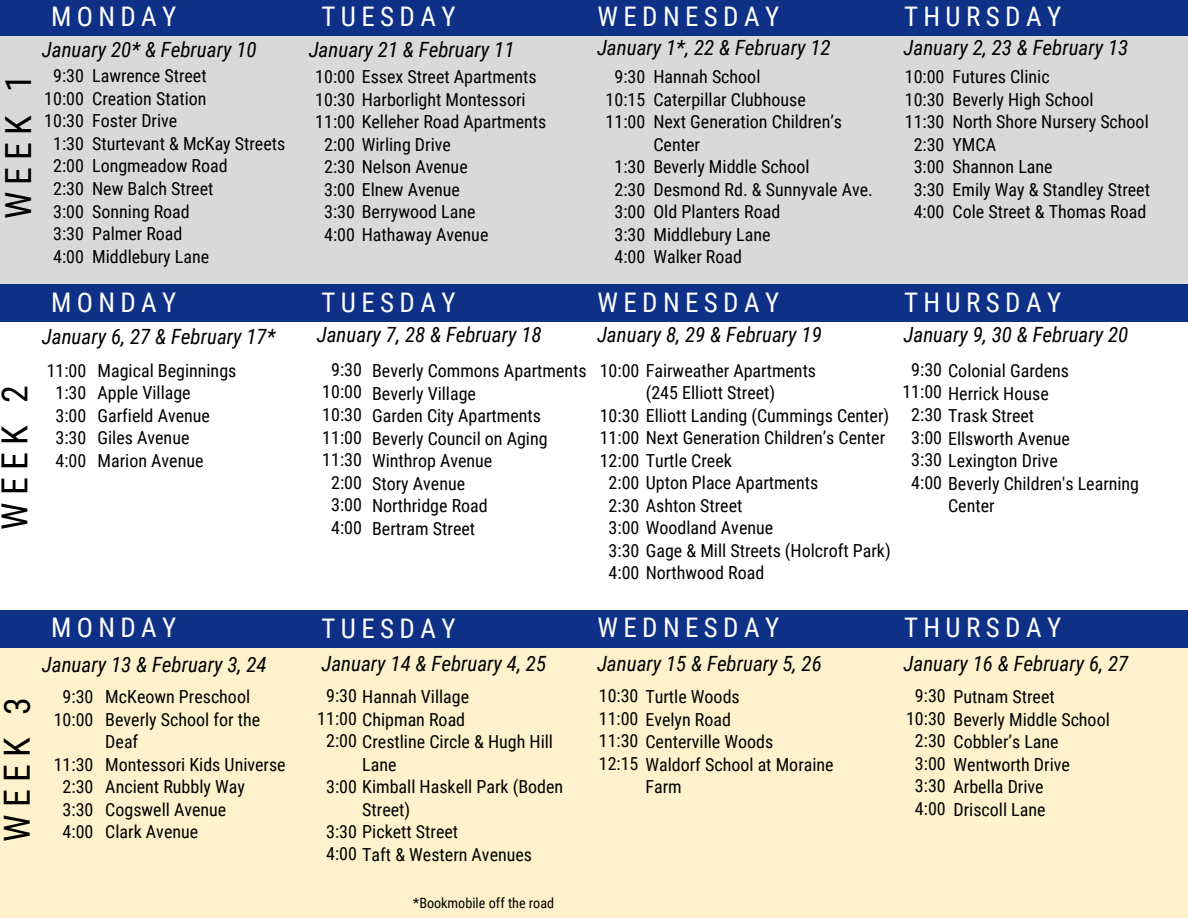
<style>
.page{position:relative;width:1188px;height:918px;background:#fff}
.page>*{position:absolute;margin:0;border:0;box-sizing:border-box;transform-origin:0 0}
.t1{font:36px "Roboto Condensed";letter-spacing:.2em;color:#000}
.t2{font:27px "Roboto Condensed";letter-spacing:.2em;color:#fff}
.t3{font:italic 21px "Roboto Condensed";color:#000}
.t4{font:18px/22.5px "Roboto Condensed";color:#000}
.t5{font:14.1px "Roboto Condensed";color:#000}
</style>
<div class="page">
<div style="left:0;top:0;width:1188px;height:293px;background:#d9d9d9"></div>
<div style="left:0;top:618px;width:1188px;height:300px;background:#fef2cc"></div>
<div style="left:0;top:0;width:1188px;height:36px;background:#0e3086"></div>
<div style="left:0;top:284px;width:1188px;height:38px;background:#0e3086"></div>
<div style="left:0;top:610px;width:1188px;height:38px;background:#0e3086"></div>
<h2 class="t1" style="left:-2px;top:219px;width:146px;rotate:-90deg">WEEK 1</h2>
<h2 class="t1" style="left:-6px;top:530px;width:146px;rotate:-90deg">WEEK 2</h2>
<h4 class="t2" style="left:51px;top:1px;width:127px">MONDAY</h4>
<h4 class="t2" style="left:321px;top:1px;width:136px">TUESDAY</h4>
<h4 class="t2" style="left:598px;top:1px;width:183px">WEDNESDAY</h4>
<h4 class="t2" style="left:904px;top:1px;width:159px">THURSDAY</h4>
<h4 class="t3" style="left:904px;top:36px;width:226px">January 2, 23 &amp; February 13</h4>
<h3 class="t3" style="left:42px;top:38px;width:216px">January 20* &amp; February 10</h3>
<h4 class="t3" style="left:309px;top:38px;width:207px">January 21 &amp; February 11</h4>
<h4 class="t3" style="left:597px;top:36px;width:235px">January 1*, 22 &amp; February 12</h4>
<h3 class="t4" style="left:44px;top:65px;width:41px;text-align:center">9:30<br>10:00<br>10:30<br>1:30<br>2:00<br>2:30<br>3:00<br>3:30<br>4:00</h3>
<h4 class="t4" style="left:92px;top:65px;width:195px">Lawrence Street<br>Creation Station<br>Foster Drive<br>Sturtevant &amp; McKay Streets<br>Longmeadow Road<br>New Balch Street<br>Sonning Road<br>Palmer Road<br>Middlebury Lane</h4>
<h4 class="t4" style="left:606px;top:66px;width:238px;text-indent:9px">9:30 Hannah School<br>10:15 Caterpillar Clubhouse<br>11:00 Next Generation Children’s</h4>
<h4 class="t4" style="left:315px;top:66px;width:223px">10:00 Essex Street Apartments</h4>
<h4 class="t4" style="left:315px;top:88px;width:212px">10:30 Harborlight Montessori</h4>
<h4 class="t4" style="left:315px;top:111px;width:233px">11:00 Kelleher Road Apartments</h4>
<h4 class="t4" style="left:324px;top:133px;width:128px">2:00 Wirling Drive</h4>
<h4 class="t4" style="left:324px;top:156px;width:145px">2:30 Nelson Avenue</h4>
<h4 class="t4" style="left:324px;top:178px;width:137px">3:00 Elnew Avenue</h4>
<h4 class="t4" style="left:324px;top:201px;width:153px">3:30 Berrywood Lane</h4>
<h4 class="t4" style="left:324px;top:223px;width:166px">4:00 Hathaway Avenue</h4>
<h3 class="t4" style="left:653px;top:133px;width:48px">Center</h3>
<h4 class="t4" style="left:615px;top:156px;width:260px">1:30 Beverly Middle School<br>2:30 Desmond Rd. &amp; Sunnyvale Ave.<br>3:00 Old Planters Road<br>3:30 Middlebury Lane<br>4:00 Walker Road</h4>
<h3 class="t4" style="left:905px;top:66px;width:146px">10:00 Futures Clinic</h3>
<h3 class="t4" style="left:905px;top:88px;width:190px">10:30 Beverly High School</h3>
<h3 class="t4" style="left:905px;top:111px;width:245px">11:30 North Shore Nursery School</h3>
<h3 class="t4" style="left:914px;top:133px;width:84px">2:30 YMCA</h3>
<h3 class="t4" style="left:914px;top:156px;width:141px">3:00 Shannon Lane</h3>
<h3 class="t4" style="left:914px;top:178px;width:238px">3:30 Emily Way &amp; Standley Street</h3>
<h3 class="t4" style="left:914px;top:201px;width:234px">4:00 Cole Street &amp; Thomas Road</h3>
<h2 class="t2" style="left:51px;top:287px;width:127px">MONDAY</h2>
<h2 class="t2" style="left:321px;top:287px;width:136px">TUESDAY</h2>
<h1 class="t2" style="left:598px;top:287px;width:183px">WEDNESDAY</h1>
<h3 class="t2" style="left:904px;top:287px;width:159px">THURSDAY</h3>
<h2 class="t3" style="left:42px;top:325px;width:235px">January 6, 27 &amp; February 17*</h2>
<h3 class="t3" style="left:317px;top:323px;width:226px">January 7, 28 &amp; February 18</h3>
<h3 class="t3" style="left:597px;top:323px;width:226px">January 8, 29 &amp; February 19</h3>
<h3 class="t3" style="left:904px;top:323px;width:226px">January 9, 30 &amp; February 20</h3>
<h4 class="t4" style="left:47px;top:359px;width:41px;text-align:center">11:00<br>1:30<br>3:00<br>3:30<br>4:00</h4>
<h4 class="t4" style="left:98px;top:359px;width:140px">Magical Beginnings<br>Apple Village<br>Garfield Avenue<br>Giles Avenue<br>Marion Avenue</h4>
<h4 class="t4" style="left:322px;top:359px;width:41px;text-align:center">9:30<br>10:00<br>10:30<br>11:00<br>11:30<br>2:00<br>3:00<br>4:00</h4>
<h4 class="t4" style="left:372px;top:360px;width:216px">Beverly Commons Apartments<br>Beverly Village<br>Garden City Apartments<br>Beverly Council on Aging<br>Winthrop Avenue<br>Story Avenue<br>Northridge Road<br>Bertram Street</h4>
<h4 class="t4" style="left:600px;top:359px;width:218px">10:00 Fairweather Apartments</h4>
<h4 class="t4" style="left:646px;top:382px;width:131px">(245 Elliott Street)</h4>
<h4 class="t4" style="left:600px;top:404px;width:291px">10:30 Elliott Landing (Cummings Center)</h4>
<h4 class="t4" style="left:600px;top:427px;width:287px">11:00 Next Generation Children’s Center</h4>
<h4 class="t4" style="left:600px;top:449px;width:134px">12:00 Turtle Creek</h4>
<h4 class="t4" style="left:609px;top:472px;width:211px">2:00 Upton Place Apartments</h4>
<h4 class="t4" style="left:609px;top:494px;width:135px">2:30 Ashton Street</h4>
<h4 class="t4" style="left:609px;top:517px;width:166px">3:00 Woodland Avenue</h4>
<h4 class="t4" style="left:609px;top:539px;width:284px">3:30 Gage &amp; Mill Streets (Holcroft Park)</h4>
<h4 class="t4" style="left:609px;top:562px;width:157px">4:00 Northwood Road</h4>
<h4 class="t4" style="left:911px;top:360px;width:159px">9:30 Colonial Gardens</h4>
<h4 class="t4" style="left:902px;top:382px;width:148px">11:00 Herrick House</h4>
<h4 class="t4" style="left:911px;top:405px;width:124px">2:30 Trask Street</h4>
<h4 class="t4" style="left:911px;top:427px;width:160px">3:00 Ellsworth Avenue</h4>
<h4 class="t4" style="left:911px;top:450px;width:148px">3:30 Lexington Drive</h4>
<h4 class="t4" style="left:911px;top:472px;width:229px">4:00 Beverly Children's Learning</h4>
<h2 class="t4" style="left:948px;top:495px;width:48px">Center</h2>
<h2 class="t1" style="left:-4px;top:842px;width:146px;rotate:-90deg">WEEK 3</h2>
<h3 class="t2" style="left:51px;top:612px;width:127px">MONDAY</h3>
<h3 class="t2" style="left:321px;top:613px;width:136px">TUESDAY</h3>
<h3 class="t2" style="left:598px;top:612px;width:183px">WEDNESDAY</h3>
<h4 class="t2" style="left:904px;top:612px;width:159px">THURSDAY</h4>
<h4 class="t3" style="left:42px;top:653px;width:226px">January 13 &amp; February 3, 24</h4>
<h4 class="t3" style="left:321px;top:651px;width:226px">January 14 &amp; February 4, 25</h4>
<h2 class="t3" style="left:597px;top:651px;width:226px">January 15 &amp; February 5, 26</h2>
<h2 class="t3" style="left:904px;top:651px;width:226px">January 16 &amp; February 6, 27</h2>
<h4 class="t4" style="left:54px;top:686px;width:41px;text-align:center">9:30<br>10:00</h4>
<h4 class="t4" style="left:54px;top:753px;width:41px;text-align:center">11:30<br>2:30<br>3:30<br>4:00</h4>
<h4 class="t4" style="left:105px;top:686px;width:182px">McKeown Preschool<br>Beverly School for the<br>Deaf<br>Montessori Kids Universe<br>Ancient Rubbly Way<br>Cogswell Avenue<br>Clark Avenue</h4>
<p class="t4" style="left:326px;top:686px;width:145px">9:30 Hannah Village</p>
<p class="t4" style="left:317px;top:708px;width:149px">11:00 Chipman Road</p>
<p class="t4" style="left:326px;top:731px;width:228px">2:00 Crestline Circle &amp; Hugh Hill</p>
<h3 class="t4" style="left:326px;top:776px;width:239px">3:00 Kimball Haskell Park (Boden</h3>
<h4 class="t4" style="left:326px;top:821px;width:207px">3:30 Pickett Street<br>4:00 Taft &amp; Western Avenues</h4>
<h4 class="t4" style="left:362px;top:753px;width:36px">Lane</h4>
<h4 class="t4" style="left:362px;top:798px;width:49px">Street)</h4>
<h2 class="t4" style="left:599px;top:686px;width:236px">10:30 Turtle Woods<br>11:00 Evelyn Road<br>11:30 Centerville Woods<br>12:15 Waldorf School at Moraine</h2>
<h2 class="t4" style="left:645px;top:776px;width:38px">Farm</h2>
<h2 class="t4" style="left:915px;top:686px;width:141px">9:30 Putnam Street</h2>
<h2 class="t4" style="left:906px;top:708px;width:205px">10:30 Beverly Middle School</h2>
<h2 class="t4" style="left:915px;top:731px;width:145px">2:30 Cobbler’s Lane</h2>
<h2 class="t4" style="left:915px;top:753px;width:156px">3:00 Wentworth Drive</h2>
<h2 class="t4" style="left:915px;top:776px;width:130px">3:30 Arbella Drive</h2>
<h2 class="t4" style="left:915px;top:798px;width:132px">4:00 Driscoll Lane</h2>
<h1 class="t5" style="left:413px;top:895px;width:142px">*Bookmobile off the road</h1>
</div>
